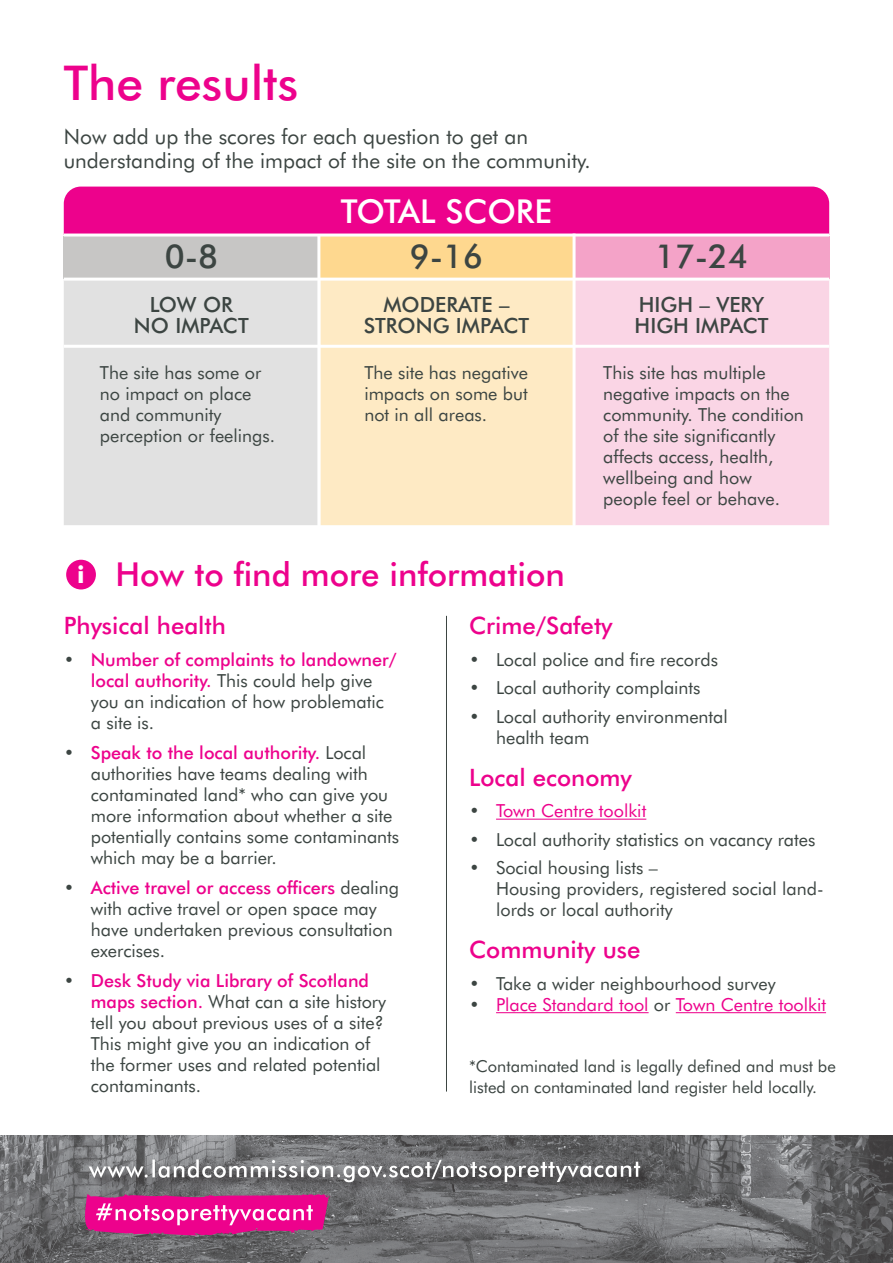
<style>
.page{position:relative;width:893px;height:1263px;background:#fff}
.page>*{position:absolute;margin:0;border:0;box-sizing:border-box;transform-origin:0 0}
.t1{font:500 48px "Futura BT";color:#ed028c}
.t2{font:500 33px "Futura BT";color:#ed028c}
.t3{font:500 33px "Futura BT";color:#3c4542}
.t4{font:500 33px "Futura BT";color:#fff}
.t5{font:500 24px "Futura BT";color:#ed028c}
.t6{font:700 24px "Futura BT";color:#fff}
.t7{font:21px/24px "Futura BT";color:#3c4542}
.t8{font:500 21px/21px "Futura BT";color:#3c4542;text-align:center}
.t9{font:18px/21px "Futura BT";color:#3c4542}
.t10{font:18px "Futura BT";color:#ed028c}
.t11{font:16.5px/21px "Futura BT";color:#3c4542}
.s1{font-weight:500}
.s2{font-weight:500;color:#ed028c}
.s3{color:#3c4542}
</style>
<div class="page">
<img style="left:0;top:1135px;width:893px;height:128px">
<div style="left:88px;top:1158px;width:566px;height:38px;background:#231f20;opacity:.9"></div>
<svg style="left:89px;top:1166px;width:59px;height:12px"></svg>
<hr style="left:152px;top:1159px;width:3px;height:18px;background:#fff">
<svg style="left:158px;top:1159px;width:482px;height:23px;background:#888889"></svg>
<svg style="left:82px;top:1194px;width:249px;height:42px;background:#da2e93"></svg>
<div style="left:66px;top:560px;width:30px;height:29px;background:#ed028c;border-radius:50%"></div>
<div style="left:64px;top:187px;width:765px;height:47px;background:#ed028c"></div>
<div style="left:320px;top:281px;width:253px;height:244px;background:#feeac4"></div>
<div style="left:576px;top:281px;width:253px;height:244px;background:#fad5e5"></div>
<div style="left:319px;top:237px;width:255px;height:42px;background:#fed88f"></div>
<div style="left:574px;top:237px;width:255px;height:42px;background:#f4a3c8"></div>
<div style="left:64px;top:281px;width:253px;height:244px;background:#e1e1e1"></div>
<div style="left:64px;top:237px;width:255px;height:42px;background:#c7c6c5"></div>
<hr style="left:64px;top:278px;width:765px;height:3px;background:#fff">
<hr style="left:64px;top:345px;width:765px;height:3px;background:#fff">
<hr style="left:317px;top:235px;width:3px;height:294px;background:#fff">
<hr style="left:573px;top:234px;width:3px;height:294px;background:#fff">
<hr style="left:496px;top:819px;width:150px;height:1px;background:#ed028c">
<hr style="left:496px;top:1012px;width:153px;height:1px;background:#ed028c">
<hr style="left:676px;top:1012px;width:150px;height:1px;background:#ed028c">
<hr style="left:446px;top:616px;width:1px;height:475px;background:#3c4542">
<h1 class="t1" style="left:64px;top:54px;width:236px">The results</h1>
<p class="t7" style="left:64px;top:124px;width:528px">Now add up the scores for each question to get an understanding of the impact of the site on the community.</p>
<h2 class="t4" style="left:341px;top:191px;width:213px">TOTAL SCORE</h2>
<h2 class="t3" style="left:165px;top:236px;width:55px">0-8</h2>
<h2 class="t3" style="left:410px;top:236px;width:75px">9-16</h2>
<h2 class="t3" style="left:655px;top:236px;width:95px">17-24</h2>
<p class="t8" style="left:134px;top:294px;width:116px">LOW OR<br>NO IMPACT</p>
<p class="t8" style="left:364px;top:294px;width:167px">MODERATE –<br>STRONG IMPACT</p>
<p class="t8" style="left:635px;top:294px;width:135px;text-align:left">HIGH – VERY<br>HIGH IMPACT</p>
<p class="t9" style="left:100px;top:362px;width:177px">The site has some or no impact on place and community perception or feelings.</p>
<p class="t9" style="left:364px;top:362px;width:165px;text-align:justify">The site has negative impacts on some but not in all areas.</p>
<p class="t9" style="left:603px;top:362px;width:202px">This site has multiple negative impacts on the community. The condition of the site significantly affects access, health, wellbeing and how people feel or behave.</p>
<h2 class="t2" style="left:116px;top:555px;width:451px">How to find more information</h2>
<h3 class="t5" style="left:64px;top:611px;width:164px">Physical health</h3>
<p class="t9" style="left:91px;top:649px;width:307px;text-indent:-27px"><span class="s1">•</span> <span class="s2">Number of complaints to landowner/ local authority.</span> This could help give you an indication of how problematic a site is.</p>
<p class="t9" style="left:91px;top:742px;width:310px;text-indent:-27px"><span class="s1">•</span> <span class="s2">Speak to the local authority.</span> Local authorities have teams dealing with contaminated land* who can give you more information about whether a site potentially contains some contaminants which may be a barrier.</p>
<p class="t9" style="left:91px;top:877px;width:310px;text-indent:-27px"><span class="s1">•</span> <span class="s2">Active travel or access officers</span> dealing with active travel or open space may have undertaken previous consultation exercises.</p>
<p class="t9" style="left:91px;top:970px;width:297px;text-indent:-27px"><span class="s1">•</span> <span class="s2">Desk Study via Library of Scotland maps section.</span> What can a site history tell you about previous uses of a site?<br>This might give you an indication of the former uses and related potential contaminants.</p>
<h3 class="t6" style="left:77px;top:560px;width:9px">i</h3>
<h3 class="t5" style="left:469px;top:611px;width:145px">Crime/Safety</h3>
<p class="t9" style="left:469px;top:649px;width:251px">• Local police and fire records</p>
<p class="t9" style="left:469px;top:677px;width:233px">• Local authority complaints</p>
<p class="t9" style="left:496px;top:706px;width:233px;text-indent:-27px">• Local authority environmental health team</p>
<h3 class="t5" style="left:469px;top:762px;width:164px">Local economy</h3>
<p class="t10" style="left:469px;top:800px;width:179px"><span class="s3">•</span> Town Centre toolkit</p>
<p class="t9" style="left:469px;top:829px;width:348px">• Local authority statistics on vacancy rates</p>
<p class="t9" style="left:496px;top:857px;width:329px;text-indent:-27px">• Social housing lists –<br>Housing providers, registered social land&shy;lords or local authority</p>
<h3 class="t5" style="left:469px;top:935px;width:173px">Community use</h3>
<p class="t9" style="left:469px;top:973px;width:308px">• Take a wider neighbourhood survey</p>
<p class="t10" style="left:469px;top:993px;width:358px"><span class="s3">•</span> Place Standard tool <span class="s3">or</span> Town Centre toolkit</p>
<p class="t11" style="left:469px;top:1056px;width:368px">*Contaminated land is legally defined and must be listed on contaminated land register held locally.</p>
</div>
